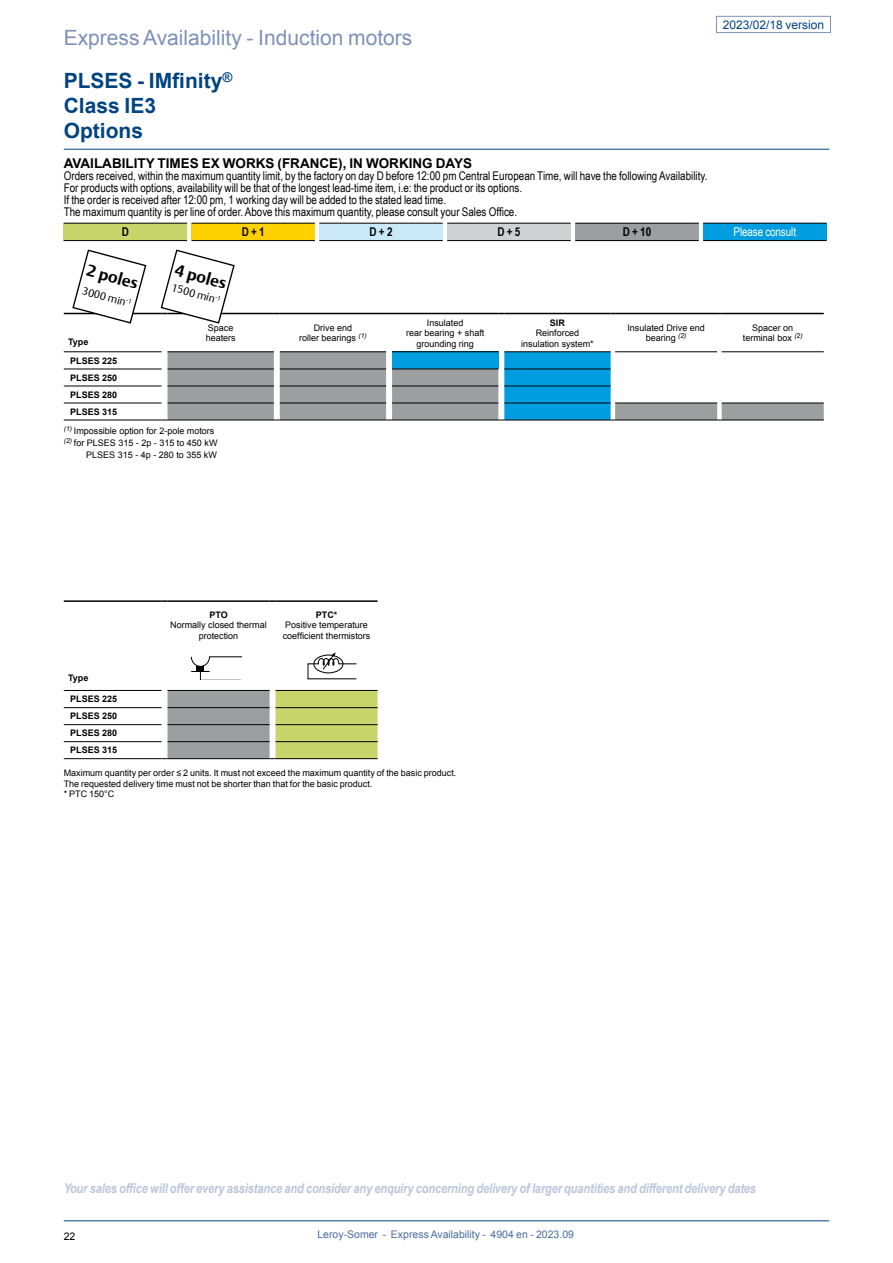
<style>
.page{position:relative;width:893px;height:1263px;background:#fff}
.page>*{position:absolute;margin:0;border:0;box-sizing:border-box;transform-origin:0 0}
.Titre_têtières_page{font:21px "Arial";color:#7d91b9}
.Titre_page{font:700 21px "Arial";color:#004481}
.t1{font:700 16.5px "DTL Argo T";color:#000}
.t2{font:italic 700 13.5px "Arial Narrow";letter-spacing:-.01em;color:#bdc5dc}
.t3{font:700 13.5px "Arial";color:#000}
.t4{font:700 12.15px "Arial Narrow";color:#000}
.t5{font:12.15px "Arial Narrow";letter-spacing:-.01em;color:#fff}
.t6{font:12px/12px "Arial Narrow";color:#000}
.Titre_têtières_page-2{font:12px "Arial";color:#004481}
.t7{font:10.95px "DTL Argo T Light";color:#000}
.t8{font:10.5px "Arial";color:#496da0}
.t9{font:10.5px "Arial";color:#000}
.têtières_grises{font:9px/10.5px "Arial";color:#000;text-align:center}
.t10{font:700 9px "Arial";color:#000}
</style>
<div class="page">
<hr style="left:64px;top:149px;width:765px;height:1px;background:#004481">
<hr style="left:64px;top:1220px;width:765px;height:1px;background:#004481">
<div style="left:64px;top:223px;width:123px;height:18px;background:#c7d66a"></div>
<div style="left:192px;top:223px;width:123px;height:18px;background:#ffd000"></div>
<div style="left:319px;top:223px;width:124px;height:18px;background:#c9e9f8"></div>
<div style="left:447px;top:223px;width:124px;height:18px;background:#d0d1d2"></div>
<div style="left:575px;top:223px;width:124px;height:18px;background:#9c9e9f"></div>
<div style="left:703px;top:223px;width:123px;height:18px;background:#009ee0"></div>
<hr style="left:64px;top:223px;width:123px;height:1px;background:#000">
<hr style="left:192px;top:223px;width:123px;height:1px;background:#000">
<hr style="left:319px;top:223px;width:124px;height:1px;background:#000">
<hr style="left:447px;top:223px;width:124px;height:1px;background:#000">
<hr style="left:575px;top:223px;width:124px;height:1px;background:#000">
<hr style="left:703px;top:223px;width:123px;height:1px;background:#000">
<hr style="left:64px;top:240px;width:123px;height:1px;background:#000">
<hr style="left:192px;top:240px;width:123px;height:1px;background:#000">
<hr style="left:319px;top:240px;width:124px;height:1px;background:#000">
<hr style="left:447px;top:240px;width:124px;height:1px;background:#000">
<hr style="left:575px;top:240px;width:124px;height:1px;background:#000">
<hr style="left:703px;top:240px;width:123px;height:1px;background:#000">
<svg style="left:64px;top:314px;width:760px;height:106px"></svg>
<hr style="left:168px;top:313px;width:106px;height:1px;background:#000">
<hr style="left:280px;top:313px;width:106px;height:1px;background:#000">
<hr style="left:392px;top:313px;width:106px;height:1px;background:#000">
<hr style="left:504px;top:313px;width:107px;height:1px;background:#000">
<hr style="left:615px;top:313px;width:102px;height:1px;background:#000">
<hr style="left:722px;top:313px;width:102px;height:1px;background:#000">
<hr style="left:64px;top:369px;width:98px;height:1px;background:#000">
<hr style="left:64px;top:386px;width:98px;height:1px;background:#000">
<hr style="left:64px;top:403px;width:98px;height:1px;background:#000">
<hr style="left:64px;top:351px;width:98px;height:1px;background:#000">
<hr style="left:64px;top:420px;width:98px;height:1px;background:#000">
<svg style="left:162px;top:352px;width:662px;height:69px"></svg>
<hr style="left:722px;top:420px;width:102px;height:1px;background:#000">
<hr style="left:64px;top:313px;width:98px;height:1px;background:#000">
<hr style="left:168px;top:351px;width:106px;height:1px;background:#000">
<hr style="left:280px;top:351px;width:106px;height:1px;background:#000">
<hr style="left:392px;top:351px;width:106px;height:1px;background:#000">
<hr style="left:615px;top:351px;width:102px;height:1px;background:#000">
<hr style="left:504px;top:351px;width:107px;height:1px;background:#000">
<hr style="left:722px;top:351px;width:102px;height:1px;background:#000">
<svg style="left:71px;top:249px;width:76px;height:75px"></svg>
<svg style="left:160px;top:249px;width:76px;height:75px"></svg>
<svg style="left:64px;top:657px;width:313px;height:86px"></svg>
<hr style="left:64px;top:690px;width:98px;height:1px;background:#000">
<hr style="left:64px;top:600px;width:98px;height:2px;background:#000">
<svg style="left:162px;top:600px;width:6px;height:2px"></svg>
<hr style="left:168px;top:600px;width:102px;height:2px;background:#000">
<svg style="left:270px;top:600px;width:6px;height:2px"></svg>
<hr style="left:276px;top:600px;width:102px;height:2px;background:#000">
<hr style="left:64px;top:707px;width:98px;height:1px;background:#000">
<hr style="left:64px;top:724px;width:98px;height:1px;background:#000">
<hr style="left:64px;top:741px;width:98px;height:1px;background:#000">
<hr style="left:64px;top:758px;width:98px;height:1px;background:#000">
<svg style="left:162px;top:690px;width:216px;height:69px;background:#aab283"></svg>
<hr style="left:276px;top:758px;width:102px;height:1px;background:#000">
<div style="left:716px;top:16px;width:115px;height:17px;border:1px solid #7d91b9"></div>
<svg style="left:191px;top:652px;width:165px;height:27px"></svg>
<p class="Titre_têtières_page" style="left:64px;top:24px;width:350px">Express Availability - Induction motors</p>
<p class="Titre_page" style="left:64px;top:66px;width:170px">PLSES - IMfinity<sup>®</sup></p>
<p class="Titre_page" style="left:64px;top:91px;width:94px">Class IE3</p>
<p class="Titre_page" style="left:64px;top:117px;width:81px">Options</p>
<h3 class="t3" style="left:64px;top:154px;width:410px">AVAILABILITY TIMES EX WORKS (FRANCE), IN WORKING DAYS</h3>
<p class="t6" style="left:64px;top:170px;width:645px">Orders received, within the maximum quantity limit, by the factory on day D before 12:00 pm Central European Time, will have the following Availability.<br>For products with options, availability will be that of the longest lead-time item, i.e: the product or its options.<br>If the order is received after 12:00 pm, 1 working day will be added to the stated lead time.<br>The maximum quantity is per line of order. Above this maximum quantity, please consult your Sales Office.</p>
<p class="Titre_têtières_page-2" style="left:723px;top:17px;width:103px">2023/02/18 version</p>
<h3 class="t4" style="left:122px;top:223px;width:9px">D</h3>
<h3 class="t4" style="left:242px;top:223px;width:24px">D + 1</h3>
<h3 class="t4" style="left:370px;top:223px;width:24px">D + 2</h3>
<h3 class="t4" style="left:497px;top:223px;width:24px">D + 5</h3>
<h3 class="t4" style="left:623px;top:223px;width:30px">D + 10</h3>
<h3 class="t5" style="left:734px;top:223px;width:64px">Please consult</h3>
<p class="t1" style="left:90px;top:260px;width:54px;rotate:15deg">2 poles</p>
<p class="t7" style="left:84px;top:284px;width:52px;rotate:15deg">3000 min<sup>-1</sup></p>
<p class="t10" style="left:68px;top:335px;width:22px">Type</p>
<p class="t1" style="left:178px;top:260px;width:54px;rotate:15deg">4 poles</p>
<p class="t7" style="left:173px;top:281px;width:52px;rotate:15deg">1500 min<sup>-1</sup></p>
<p class="têtières_grises" style="left:208px;top:322px;width:27px">Space</p>
<p class="têtières_grises" style="left:206px;top:333px;width:32px">heaters</p>
<p class="t10" style="left:70px;top:354px;width:49px">PLSES 225</p>
<p class="t10" style="left:70px;top:372px;width:49px">PLSES 250</p>
<p class="t10" style="left:70px;top:389px;width:49px">PLSES 280</p>
<p class="t10" style="left:70px;top:405px;width:49px">PLSES 315</p>
<p class="têtières_grises" style="left:64px;top:426px;width:152px"><sup>(1)</sup> Impossible option for 2-pole motors</p>
<p class="têtières_grises" style="left:64px;top:438px;width:155px"><sup>(2)</sup> for PLSES 315 - 2p - 315 to 450 kW</p>
<p class="têtières_grises" style="left:86px;top:450px;width:132px">PLSES 315 - 4p - 280 to 355 kW</p>
<p class="têtières_grises" style="left:314px;top:322px;width:40px">Drive end</p>
<p class="têtières_grises" style="left:299px;top:333px;width:69px">roller bearings <sup>(1)</sup></p>
<p class="têtières_grises" style="left:427px;top:317px;width:38px">Insulated</p>
<p class="têtières_grises" style="left:406px;top:328px;width:80px">rear bearing + shaft grounding ring</p>
<p class="t10" style="left:550px;top:316px;width:17px">SIR</p>
<p class="têtières_grises" style="left:536px;top:328px;width:45px">Reinforced</p>
<p class="têtières_grises" style="left:521px;top:338px;width:74px">insulation system*</p>
<p class="têtières_grises" style="left:627px;top:322px;width:79px">Insulated Drive end bearing <sup>(2)</sup></p>
<p class="têtières_grises" style="left:752px;top:322px;width:43px">Spacer on</p>
<p class="têtières_grises" style="left:743px;top:333px;width:61px">terminal box <sup>(2)</sup></p>
<p class="t10" style="left:209px;top:608px;width:20px">PTO</p>
<p class="têtières_grises" style="left:170px;top:620px;width:98px">Normally closed thermal protection</p>
<p class="t10" style="left:316px;top:608px;width:23px">PTC*</p>
<p class="têtières_grises" style="left:285px;top:620px;width:84px">Positive temperature</p>
<p class="têtières_grises" style="left:283px;top:630px;width:89px">coefficient thermistors</p>
<p class="t10" style="left:68px;top:672px;width:22px">Type</p>
<p class="t10" style="left:70px;top:693px;width:49px">PLSES 225</p>
<p class="t10" style="left:70px;top:710px;width:49px">PLSES 250</p>
<p class="t10" style="left:70px;top:727px;width:49px">PLSES 280</p>
<p class="t10" style="left:70px;top:744px;width:49px">PLSES 315</p>
<p class="têtières_grises" style="left:64px;top:767px;width:394px">Maximum quantity per order ≤ 2 units. It must not exceed the maximum quantity of the basic product.</p>
<p class="têtières_grises" style="left:64px;top:778px;width:310px">The requested delivery time must not be shorter than that for the basic product.</p>
<p class="têtières_grises" style="left:64px;top:789px;width:52px">* PTC 150°C</p>
<h3 class="t2" style="left:64px;top:1178px;width:694px">Your sales office will offer every assistance and consider any enquiry concerning delivery of larger quantities and different delivery dates</h3>
<p class="t8" style="left:317px;top:1228px;width:258px">Leroy-Somer - Express Availability - 4904 en - 2023.09</p>
<p class="t9" style="left:64px;top:1230px;width:13px">22</p>
</div>
